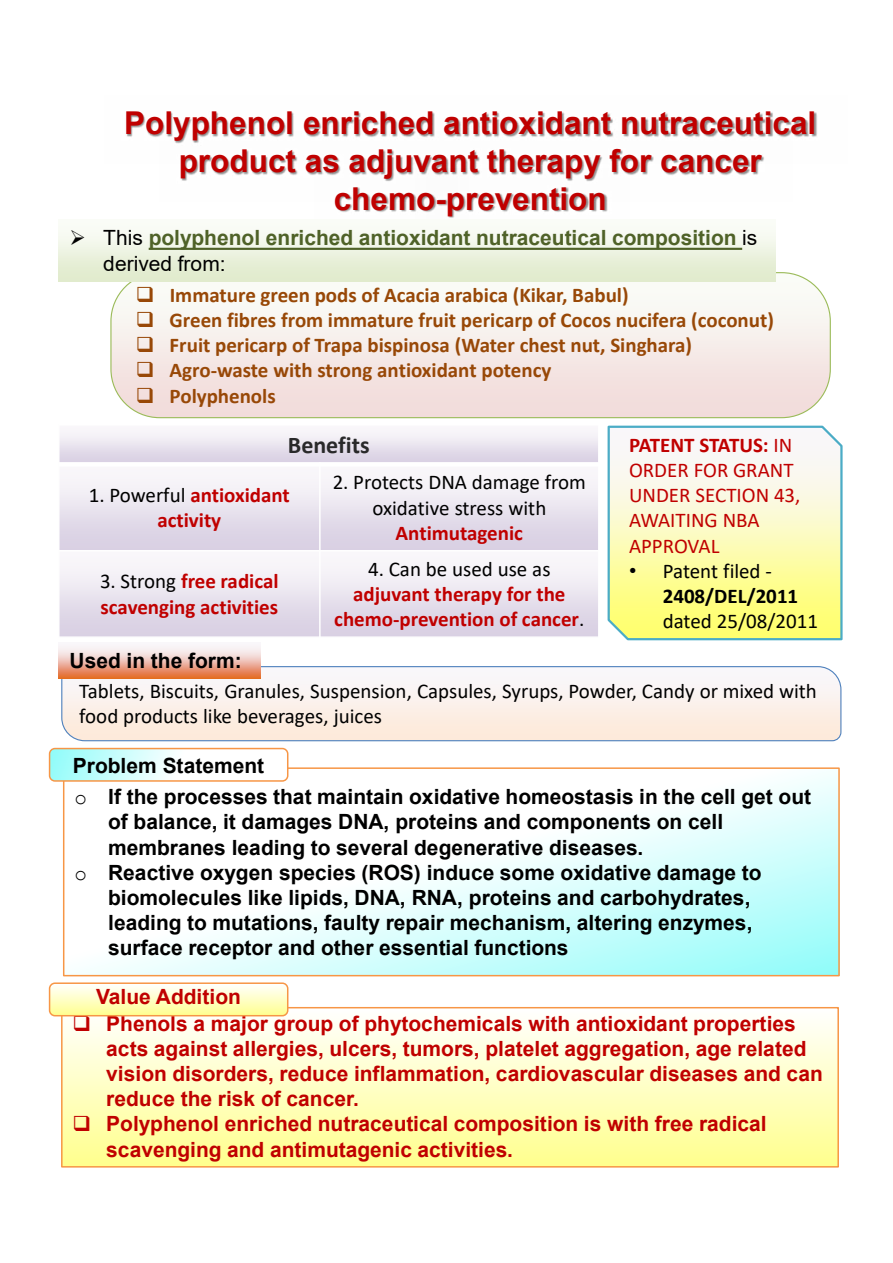
<style>
.page{position:relative;width:893px;height:1263px;background:#fff}
.page>*{position:absolute;margin:0;border:0;box-sizing:border-box;transform-origin:0 0}
.t1{font:700 31.5px/37.8px "Arial";color:#c00000;text-align:center}
.t2{font:700 24px "Calibri";color:#29292a}
.t3{font:700 21px "Arial";color:#000}
.t4{font:700 21px/25.2px "Arial";color:#c00000}
.t5{font:700 21px "Calibri";color:#984807}
.t6{font:21px/25.2px "Calibri";color:#000;text-align:center}
.t7{font:700 21px/25.2px "Calibri";color:#c00000;text-align:center}
.t8{font:700 21px/25.2px "Arial";color:#4f6228}
.t9{font:21px/25.2px "Calibri";color:#c00000}
.t10{font:700 21px/25.2px "Calibri";color:#000}
.s1{color:#000}
.s2{font-weight:400;color:#000}
.s3{font-weight:700}
.s4{font-family:"Arial";font-weight:400}
.s5{font-weight:400}
.s6{font-family:"Courier New";font-weight:400}
</style>
<div class="page">
<img style="left:126px;top:112px;width:691px;height:25px">
<img style="left:159px;top:131px;width:634px;height:50px">
<img style="left:314px;top:169px;width:102px;height:43px">
<img style="left:416px;top:169px;width:10px;height:43px">
<img style="left:426px;top:169px;width:203px;height:49px">
<svg style="left:607px;top:425px;width:236px;height:216px"></svg>
<svg style="left:111px;top:273px;width:719px;height:145px"></svg>
<div style="left:59px;top:425px;width:540px;height:39px;background:linear-gradient(to bottom,#fdfcfd,#d7cde1)"></div>
<div style="left:59px;top:464px;width:261px;height:87px;background:linear-gradient(to bottom,#fefdfd,#d6cde1)"></div>
<div style="left:320px;top:464px;width:279px;height:87px;background:linear-gradient(to bottom,#fefdfd,#d6cde1)"></div>
<div style="left:59px;top:551px;width:261px;height:86px;background:linear-gradient(to bottom,#fdfcfd,#d7cde1)"></div>
<div style="left:320px;top:551px;width:279px;height:86px;background:linear-gradient(to bottom,#fdfcfd,#d7cde1)"></div>
<hr style="left:319px;top:462px;width:2px;height:176px;background:#fff">
<div style="left:58px;top:462px;width:542px;height:5px;background:#fff"></div>
<hr style="left:58px;top:550px;width:542px;height:1px;background:#fff">
<hr style="left:58px;top:424px;width:2px;height:214px;background:#fff">
<hr style="left:598px;top:424px;width:2px;height:214px;background:#fff">
<hr style="left:58px;top:636px;width:542px;height:2px;background:#fff">
<div style="left:59px;top:220px;width:717px;height:61px;background:linear-gradient(to bottom,#fdfefc,#dfeaca)"></div>
<svg style="left:149px;top:248px;width:593px;height:2px"></svg>
<svg style="left:61px;top:665px;width:781px;height:77px"></svg>
<svg style="left:59px;top:646px;width:201px;height:33px;background:#edb5a0"></svg>
<svg style="left:87px;top:770px;width:750px;height:203px"></svg>
<div style="left:63px;top:767px;width:777px;height:209px;border:2px solid #f79646"></div>
<svg style="left:50px;top:748px;width:238px;height:33px"></svg>
<div style="left:49px;top:748px;width:239px;height:34px;border:2px solid #f79646;border-radius:5px"></div>
<div style="left:62px;top:1008px;width:776px;height:159px;background:linear-gradient(to bottom,#fffefe,#ffff8d)"></div>
<div style="left:61px;top:1007px;width:778px;height:160px;border:2px solid #f79646"></div>
<svg style="left:50px;top:987px;width:238px;height:29px;background:#fefec5"></svg>
<div style="left:49px;top:982px;width:239px;height:34px;border:2px solid #f79646;border-radius:5px"></div>
<h1 class="t1" style="left:124px;top:104px;width:694px">Polyphenol enriched antioxidant nutraceutical product as adjuvant therapy for cancer chemo-prevention</h1>
<p class="t8" style="left:103px;top:226px;width:655px;text-indent:-34px"><span class="s1">➢</span> <span class="s2">This</span> polyphenol enriched antioxidant nutraceutical composition <span class="s2">is derived from:</span></p>
<p class="t5" style="left:136px;top:280px;width:494px">❑ Immature green pods of Acacia arabica (Kikar, Babul)</p>
<p class="t5" style="left:136px;top:305px;width:639px">❑ Green fibres from immature fruit pericarp of Cocos nucifera (coconut)</p>
<p class="t5" style="left:136px;top:330px;width:558px">❑ Fruit pericarp of Trapa bispinosa (Water chest nut, Singhara)</p>
<p class="t5" style="left:136px;top:355px;width:417px">❑ Agro-waste with strong antioxidant potency</p>
<p class="t5" style="left:136px;top:381px;width:141px">❑ Polyphenols</p>
<p class="t2" style="left:288px;top:428px;width:83px">Benefits</p>
<p class="t7" style="left:89px;top:482px;width:203px"><span class="s2">1. Powerful</span> antioxidant activity</p>
<p class="t9" style="left:629px;top:432px;width:173px"><span class="s3">PATENT STATUS:</span> IN<br>ORDER FOR GRANT<br>UNDER SECTION 43,<br>AWAITING NBA<br>APPROVAL</p>
<p class="t10" style="left:663px;top:558px;width:137px;text-indent:-34px"><span class="s4">•</span> <span class="s5">Patent filed -<br></span>2408/DEL/2011</p>
<p class="t6" style="left:663px;top:608px;width:157px">dated 25/08/2011</p>
<p class="t6" style="left:333px;top:469px;width:255px">2. Protects DNA damage from oxidative stress with</p>
<p class="t7" style="left:396px;top:520px;width:129px">Antimutagenic</p>
<p class="t6" style="left:368px;top:556px;width:184px">4. Can be used use as</p>
<p class="t7" style="left:334px;top:581px;width:252px">adjuvant therapy for the chemo-prevention of cancer<span class="s2">.</span></p>
<p class="t7" style="left:100px;top:568px;width:180px;text-align:left"><span class="s2">3. Strong</span> free radical scavenging activities</p>
<p class="t3" style="left:70px;top:646px;width:174px">Used in the form:</p>
<p class="t6" style="left:79px;top:678px;width:739px;text-align:left">Tablets, Biscuits, Granules, Suspension, Capsules, Syrups, Powder, Candy or mixed with food products like beverages, juices</p>
<p class="t3" style="left:73px;top:750px;width:193px">Problem Statement</p>
<p class="t3" style="left:74px;top:782px;width:738px"><span class="s6">o</span> If the processes that maintain oxidative homeostasis in the cell get out</p>
<p class="t3" style="left:108px;top:807px;width:617px">of balance, it damages DNA, proteins and components on cell</p>
<p class="t3" style="left:108px;top:832px;width:537px">membranes leading to several degenerative diseases.</p>
<p class="t3" style="left:74px;top:857px;width:689px"><span class="s6">o</span> Reactive oxygen species (ROS) induce some oxidative damage to</p>
<p class="t3" style="left:108px;top:883px;width:644px">biomolecules like lipids, DNA, RNA, proteins and carbohydrates,</p>
<p class="t3" style="left:108px;top:908px;width:646px">leading to mutations, faulty repair mechanism, altering enzymes,</p>
<p class="t3" style="left:108px;top:933px;width:462px">surface receptor and other essential functions</p>
<p class="t4" style="left:96px;top:984px;width:146px">Value Addition</p>
<p class="t4" style="left:106px;top:1011px;width:718px;text-indent:-34px">❑ Phenols a major group of phytochemicals with antioxidant properties acts against allergies, ulcers, tumors, platelet aggregation, age related vision disorders, reduce inflammation, cardiovascular diseases and can reduce the risk of cancer.</p>
<p class="t4" style="left:106px;top:1112px;width:662px;text-indent:-34px">❑ Polyphenol enriched nutraceutical composition is with free radical scavenging and antimutagenic activities.</p>
</div>
